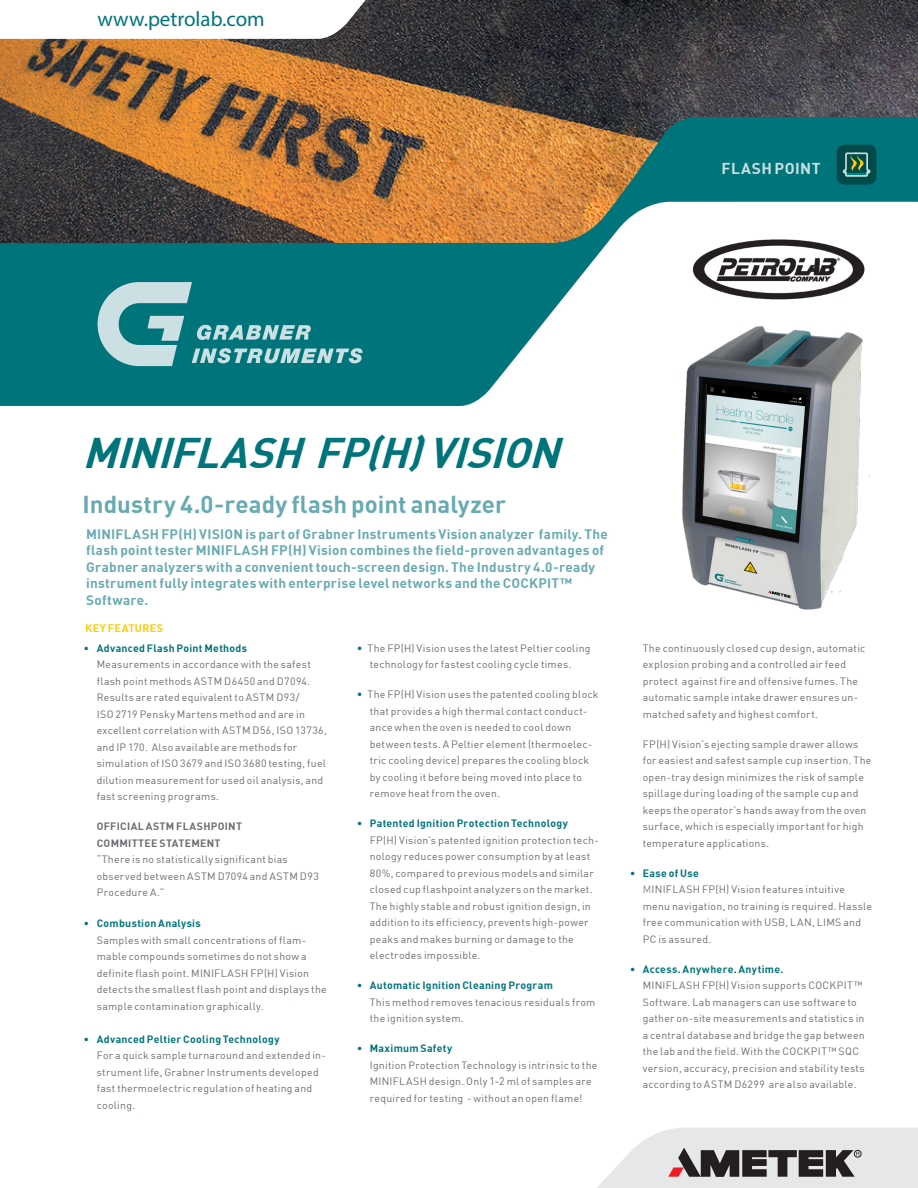
<style>
.page{position:relative;width:918px;height:1188px;background:#fff}
.page>*{position:absolute;margin:0;border:0;box-sizing:border-box;transform-origin:0 0}
.t1{font:italic 700 42px "DIN";color:#00747b}
.t2{font:700 24px "DIN";letter-spacing:.005em;color:#67aab2}
.t3{font:21px "Myriad Pro";color:#00747b}
.t4{font:700 15.45px "DIN";letter-spacing:.03em;color:#ccdfe2}
.fließtext_grau_einzu{font:700 13.5px/16.5px "DIN";letter-spacing:.02em;color:#67aab2}
.fließtext_grau_einzu-2{font:700 10.8px "DIN";letter-spacing:.035em;color:#feca0a}
.fließtext_grau_einzu-3{font:10.5px/16.5px "DIN";letter-spacing:.025em;color:#6c6d70}
.fließtext_grau_einzu-4{font:700 10.5px "DIN";letter-spacing:.03em;color:#00747b}
.s1{color:#69aab0}
.s2{font-weight:700;color:#00747b}
.s3{font-weight:700}
.s4{font-weight:700;font-size:10.95px;color:#00747b}
.s5{font-size:10.95px}
.s6{font-weight:300}
</style>
<div class="page">
<img style="left:0;top:0;width:918px;height:117px">
<svg style="left:0;top:117px;width:918px;height:289px"></svg>
<svg style="left:97px;top:282px;width:266px;height:84px;background:#3f959b"></svg>
<svg style="left:0;top:0;width:375px;height:39px"></svg>
<img style="left:656px;top:305px;width:220px;height:305px">
<div style="left:837px;top:145px;width:40px;height:40px;background:#004b49;border-radius:8px"></div>
<svg style="left:842px;top:152px;width:29px;height:25px"></svg>
<svg style="left:597px;top:1127px;width:321px;height:61px;background:#c7c7c8"></svg>
<img style="left:690px;top:238px;width:179px;height:64px">
<p class="t3" style="left:98px;top:6px;width:169px">www.petrolab.com</p>
<p class="t4" style="left:722px;top:158px;width:100px">FLASH POINT</p>
<p class="t1" style="left:82px;top:425px;width:492px">MINIFLASH FP(H)VISION</p>
<p class="t2" style="left:82px;top:489px;width:425px">Industry 4.0-ready flash point analyzer</p>
<p class="fließtext_grau_einzu" style="left:86px;top:525px;width:523px">MINIFLASH FP(H) VISION is part of Grabner Instruments Vision analyzer family. The flash point tester MINIFLASH FP(H) Vision combines the field-proven advantages of Grabner analyzers with a convenient touch-screen design. The Industry 4.0-ready instrument fully integrates with enterprise level networks and the COCKPIT<span class="s1">™ </span>Software.</p>
<p class="fließtext_grau_einzu-2" style="left:85px;top:621px;width:80px">KEY FEATURES</p>
<p class="fließtext_grau_einzu-3" style="left:97px;top:639px;width:232px;text-indent:-13px"><span class="s2">• Advanced Flash Point Methods<br></span>Measurements in accordance with the safest flash point methods ASTM D6450 and D7094.<br>Results are rated equivalent to ASTM D93/<br>ISO 2719 Pensky Martens method and are in excellent correlation with ASTM D56, ISO 13736, and IP 170. Also available are methods for simulation of ISO 3679 and ISO 3680 testing, fuel dilution measurement for used oil analysis, and fast screening programs.</p>
<p class="fließtext_grau_einzu-3" style="left:97px;top:818px;width:224px"><span class="s3">OFFICIAL ASTM FLASHPOINT<br>COMMITTEE STATEMENT<br></span>“There is no statistically significant bias observed between ASTM D7094 and ASTM D93<br>Procedure A.”</p>
<p class="fließtext_grau_einzu-4" style="left:84px;top:917px;width:118px">• Combustion Analysis</p>
<p class="fließtext_grau_einzu-3" style="left:97px;top:932px;width:232px">Samples with small concentrations of flam&shy;mable compounds sometimes do not show a definite flash point. MINIFLASH FP(H) Vision detects the smallest flash point and displays the sample contamination graphically.</p>
<p class="fließtext_grau_einzu-4" style="left:84px;top:1032px;width:197px">• Advanced Peltier Cooling Technology</p>
<p class="fließtext_grau_einzu-3" style="left:97px;top:1047px;width:231px">For a quick sample turnaround and extended in&shy;strument life, Grabner Instruments developed fast thermoelectric regulation of heating and cooling.</p>
<p class="fließtext_grau_einzu-3" style="left:357px;top:639px;width:235px;text-align:center"><span class="s4">•</span> The FP(H) Vision uses the latest Peltier cooling technology for fastest cooling cycle times.</p>
<p class="fließtext_grau_einzu-3" style="left:370px;top:686px;width:230px;text-indent:-13px"><span class="s4">•</span> The FP(H) Vision uses the patented cooling block that provides a high thermal contact conduct&shy;ance when the oven is needed to cool down between tests. A Peltier element (thermoelec&shy;tric cooling device) prepares the cooling block by cooling it before being moved into place to remove heat from the oven.</p>
<p class="fließtext_grau_einzu-4" style="left:357px;top:816px;width:213px">• Patented Ignition Protection Technology</p>
<p class="fließtext_grau_einzu-3" style="left:370px;top:831px;width:231px">FP(H) Vision’s patented ignition protection tech&shy;nology reduces power consumption by at least 80%, compared to previous models and similar closed cup flashpoint analyzers on the market.<br>The highly stable and robust ignition design, in addition to its efficiency, prevents high-power peaks and makes burning or damage to the electrodes impossible.</p>
<p class="fließtext_grau_einzu-4" style="left:357px;top:978px;width:197px">• Automatic Ignition Cleaning Program</p>
<p class="fließtext_grau_einzu-3" style="left:370px;top:993px;width:227px">This method removes tenacious residuals from the ignition system.</p>
<p class="fließtext_grau_einzu-4" style="left:357px;top:1041px;width:97px">• Maximum Safety</p>
<p class="fließtext_grau_einzu-3" style="left:370px;top:1056px;width:229px">Ignition Protection Technology is intrinsic to the<br>MINIFLASH design. Only <span class="s5">1-2</span> ml of samples are required for testing - without an open flame!</p>
<p class="fließtext_grau_einzu-3" style="left:643px;top:639px;width:224px">The continuously closed cup design, automatic explosion probing and a controlled air feed protect against fire and offensive fumes. The automatic sample intake drawer ensures un&shy;matched safety and highest comfort.</p>
<p class="fließtext_grau_einzu-3" style="left:643px;top:735px;width:230px">FP(H) Vision’s ejecting sample drawer allows for easiest and safest sample cup insertion. The open-tray design minimizes the risk of sample spillage during loading of the sample cup and keeps the operator’s hands away from the oven surface, which is especially important for high temperature applications.</p>
<p class="fließtext_grau_einzu-4" style="left:630px;top:866px;width:70px">• Ease of Use</p>
<p class="fließtext_grau_einzu-3" style="left:643px;top:881px;width:231px"><span class="s6">M</span>INIFLASH FP(H) Vision features intuitive menu navigation, no training is required. Hassle free communication with USB, LAN, LIMS and PC is assured.</p>
<p class="fließtext_grau_einzu-4" style="left:630px;top:962px;width:155px">• Access. Anywhere. Anytime.</p>
<p class="fließtext_grau_einzu-3" style="left:643px;top:977px;width:224px">MINIFLASH FP(H) Vision supports COCKPIT™ Software. Lab managers can use software to gather on-site measurements and statistics in a central database and bridge the gap between the lab and the field. With the COCKPIT™ SQC version, accuracy, precision and stability tests according to ASTM D6299 are also available.</p>
</div>
